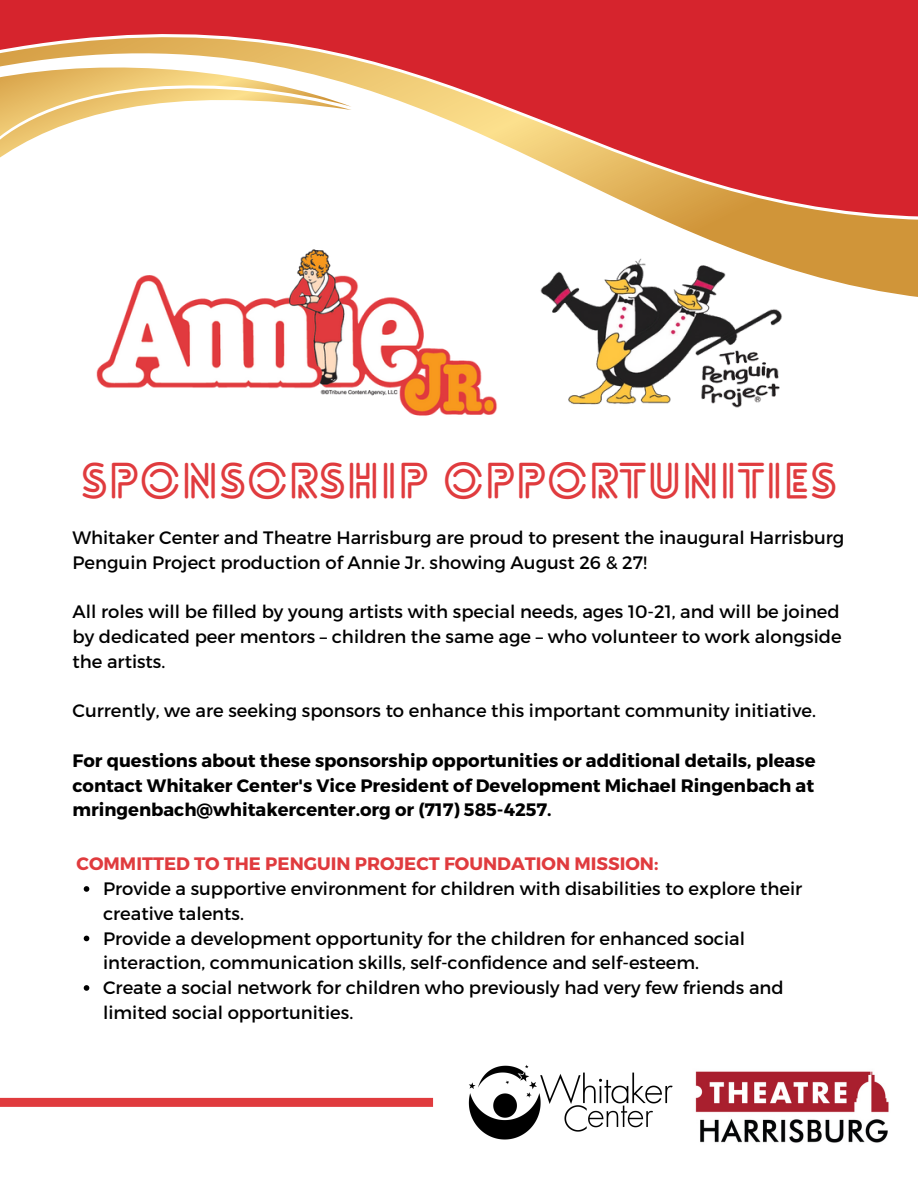
<style>
.page{position:relative;width:918px;height:1188px;background:#fff}
.page>*{position:absolute;margin:0;border:0;box-sizing:border-box;transform-origin:0 0}
.t1{font:700 48.75px "Lovelo Line";color:#e03b3e}
.t2{font:18px/24.8px "Montserrat";color:#000}
.t3{font:700 18px/24.8px "Montserrat";color:#000;text-align:justify}
.t4{font:700 18px "Montserrat";color:#e03b3e}
</style>
<div class="page">
<img style="left:549px;top:298px;width:233px;height:110px">
<img style="left:96px;top:298px;width:401px;height:118px">
<img style="left:695px;top:1071px;width:194px;height:72px">
<img style="left:468px;top:1065px;width:205px;height:75px">
<div style="left:0;top:1098px;width:433px;height:9px;background:#e03b3e"></div>
<svg style="left:131px;top:217px;width:787px;height:81px"></svg>
<svg style="left:0;top:0;width:918px;height:217px;fill:#d6242d"></svg>
<svg style="left:0;top:55px;width:352px;height:107px"></svg>
<svg style="left:84px;top:886px;width:5px;height:6px"></svg>
<svg style="left:84px;top:936px;width:5px;height:5px"></svg>
<svg style="left:84px;top:985px;width:5px;height:6px"></svg>
<p class="t1" style="left:81px;top:461px;width:758px">SPONSORSHIP OPPORTUNITIES</p>
<p class="t2" style="left:72px;top:524px;width:774px">Whitaker Center and Theatre Harrisburg are proud to present the inaugural Harrisburg<br>Penguin Project production of Annie Jr. showing August 26 &amp; 27!</p>
<p class="t2" style="left:72px;top:598px;width:771px;text-align:justify">All roles will be filled by young artists with special needs, ages 10-21, and will be joined by dedicated peer mentors – children the same age – who volunteer to work alongside the artists.</p>
<p class="t2" style="left:72px;top:697px;width:745px">Currently, we are seeking sponsors to enhance this important community initiative.</p>
<p class="t3" style="left:72px;top:747px;width:745px">For questions about these sponsorship opportunities or additional details, please contact Whitaker Center's Vice President of Development Michael Ringenbach at mringenbach@whitakercenter.org or (717) 585-4257.</p>
<p class="t4" style="left:77px;top:852px;width:583px">COMMITTED TO THE PENGUIN PROJECT FOUNDATION MISSION:</p>
<p class="t2" style="left:103px;top:875px;width:701px">Provide a supportive environment for children with disabilities to explore their creative talents.</p>
<p class="t2" style="left:103px;top:925px;width:643px">Provide a development opportunity for the children for enhanced social interaction, communication skills, self-confidence and self-esteem.</p>
<p class="t2" style="left:103px;top:974px;width:682px">Create a social network for children who previously had very few friends and limited social opportunities.</p>
</div>
